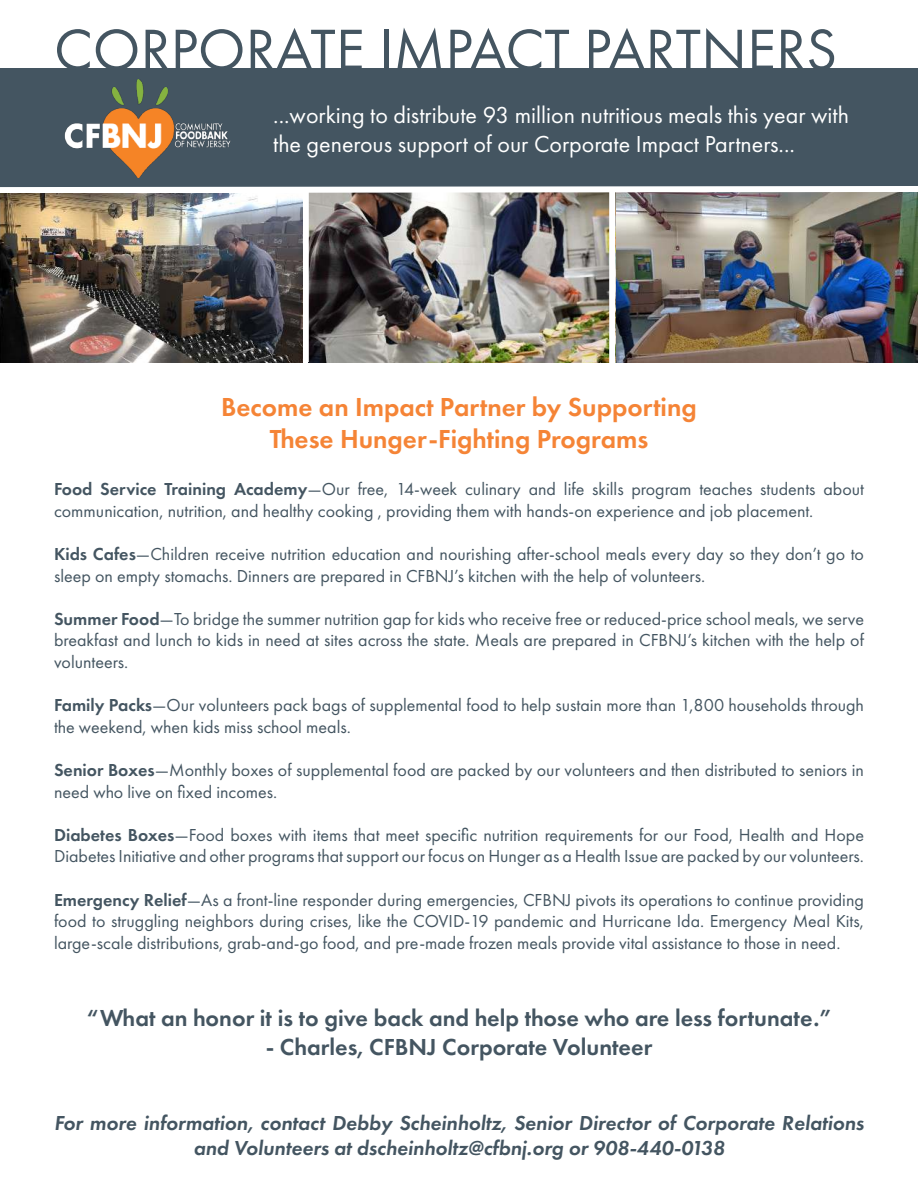
<style>
.page{position:relative;width:918px;height:1188px;background:#fff}
.page>*{position:absolute;margin:0;border:0;box-sizing:border-box;transform-origin:0 0}
.t1{font:60px "Futura PT";color:#445561}
.t2{font:600 27px/32.4px "Futura PT";color:#f58436;text-align:center}
.t3{font:24px/28.8px "Futura PT";color:#fff}
.t4{font:600 24px "Futura PT";color:#445561}
.t5{font:italic 600 21px/25.2px "Futura PT";color:#445561;text-align:center}
.t6{font:18px/21.6px "Futura PT";color:#445561}
.s1{font-weight:600}
</style>
<div class="page">
<img style="left:615px;top:196px;width:303px;height:166px">
<img style="left:309px;top:196px;width:300px;height:166px">
<div style="left:0;top:68px;width:918px;height:121px;background:#445561"></div>
<img style="left:64px;top:79px;width:167px;height:99px">
<svg style="left:0;top:186px;width:918px;height:10px"></svg>
<div style="left:303px;top:190px;width:6px;height:172px;background:#fff"></div>
<div style="left:609px;top:192px;width:6px;height:172px;background:#fff"></div>
<img style="left:0;top:193px;width:303px;height:169px">
<h1 class="t1" style="left:54px;top:24px;width:785px">CORPORATE IMPACT PARTNERS</h1>
<h3 class="t3" style="left:273px;top:103px;width:577px">...working to distribute 93 million nutritious meals this year with the generous support of our Corporate Impact Partners...</h3>
<h2 class="t2" style="left:221px;top:393px;width:477px">Become an Impact Partner by Supporting<br>These Hunger-Fighting Programs</h2>
<p class="t6" style="left:54px;top:480px;width:812px"><span class="s1">Food Service Training Academy</span>—Our free, 14-week culinary and life skills program teaches students about communication, nutrition, and healthy cooking , providing them with hands-on experience and job placement.</p>
<p class="t6" style="left:54px;top:544px;width:812px"><span class="s1">Kids Cafes</span>—Children receive nutrition education and nourishing after-school meals every day so they don’t go to sleep on empty stomachs. Dinners are prepared in CFBNJ’s kitchen with the help of volunteers.</p>
<p class="t6" style="left:54px;top:609px;width:812px;text-align:justify"><span class="s1">Summer Food</span>—To bridge the summer nutrition gap for kids who receive free or reduced-price school meals, we serve breakfast and lunch to kids in need at sites across the state. Meals are prepared in CFBNJ’s kitchen with the help of volunteers.</p>
<p class="t6" style="left:54px;top:696px;width:812px"><span class="s1">Family Packs</span>—Our volunteers pack bags of supplemental food to help sustain more than 1,800 households through the weekend, when kids miss school meals.</p>
<p class="t6" style="left:54px;top:760px;width:811px"><span class="s1">Senior Boxes</span>—Monthly boxes of supplemental food are packed by our volunteers and then distributed to seniors in need who live on fixed incomes.</p>
<p class="t6" style="left:54px;top:825px;width:812px"><span class="s1">Diabetes Boxes</span>—Food boxes with items that meet specific nutrition requirements for our Food, Health and Hope<br>Diabetes Initiative and other programs that support our focus on Hunger as a Health Issue are packed by our volunteers.</p>
<p class="t6" style="left:54px;top:890px;width:811px;text-align:justify"><span class="s1">Emergency Relief</span>—As a front-line responder during emergencies, CFBNJ pivots its operations to continue providing food to struggling neighbors during crises, like the COVID-19 pandemic and Hurricane Ida. Emergency Meal Kits, large-scale distributions, grab-and-go food, and pre-made frozen meals provide vital assistance to those in need.</p>
<h3 class="t4" style="left:87px;top:1008px;width:746px">“What an honor it is to give back and help those who are less fortunate.”</h3>
<h3 class="t4" style="left:266px;top:1037px;width:388px">- Charles, CFBNJ Corporate Volunteer</h3>
<p class="t5" style="left:54px;top:1112px;width:812px">For more information, contact Debby Scheinholtz, Senior Director of Corporate Relations and Volunteers at dscheinholtz@cfbnj.org or 908-440-0138</p>
</div>
